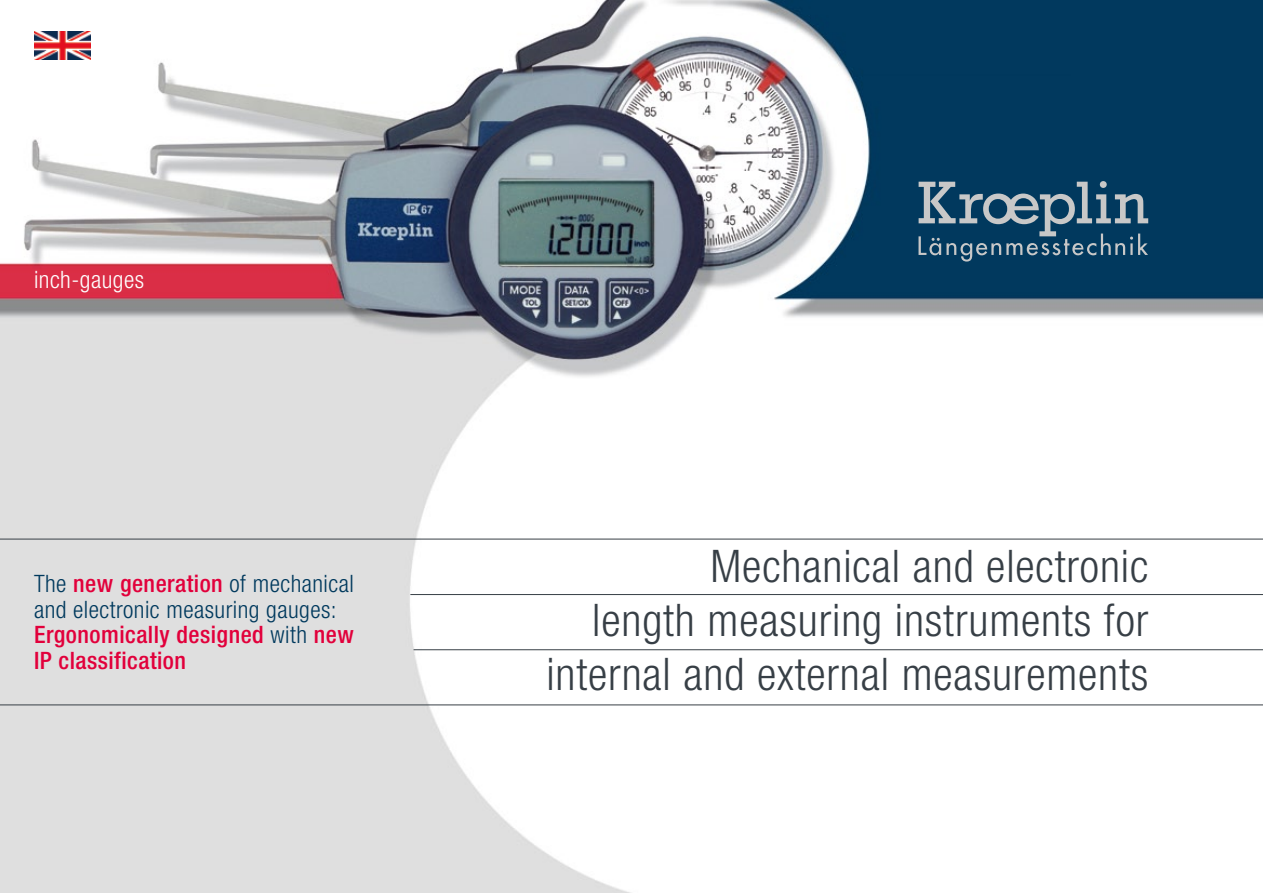
<style>
.page{position:relative;width:1263px;height:893px;background:#fff}
.page>*{position:absolute;margin:0;border:0;box-sizing:border-box;transform-origin:0 0}
.t1{font:300 condensed 45px/54px "Helvetica Neue";letter-spacing:.02em;color:#373f46;text-align:right}
.t2{font:500 condensed 24px/25.5px "Helvetica Neue";letter-spacing:.02em;color:#e2003b}
.t3{font:300 condensed 24px "Helvetica Neue";letter-spacing:.02em;color:#fff}
.s1{font-weight:300;color:#00395d}
</style>
<div class="page">
<img style="left:0;top:0;width:1263px;height:893px">
<hr style="left:410px;top:594px;width:853px;height:1px;background:#373f46">
<hr style="left:414px;top:649px;width:849px;height:1px;background:#373f46">
<hr style="left:0;top:539px;width:1263px;height:1px;background:#373f46">
<hr style="left:0;top:705px;width:1263px;height:1px;background:#373f46">
<svg style="left:918px;top:181px;width:230px;height:81px;background:#345d79"></svg>
<img style="left:35px;top:32px;width:55px;height:28px">
<p class="t3" style="left:34px;top:266px;width:112px">inch-gauges</p>
<p class="t2" style="left:34px;top:571px;width:321px"><span class="s1">The</span> new generation <span class="s1">of mechanical and electronic measuring gauges:<br></span>Ergonomically designed <span class="s1">with</span> new<br>IP classification</p>
<h1 class="t1" style="left:546px;top:539px;width:603px">Mechanical and electronic<br>length measuring instruments for internal and external measurements</h1>
</div>
